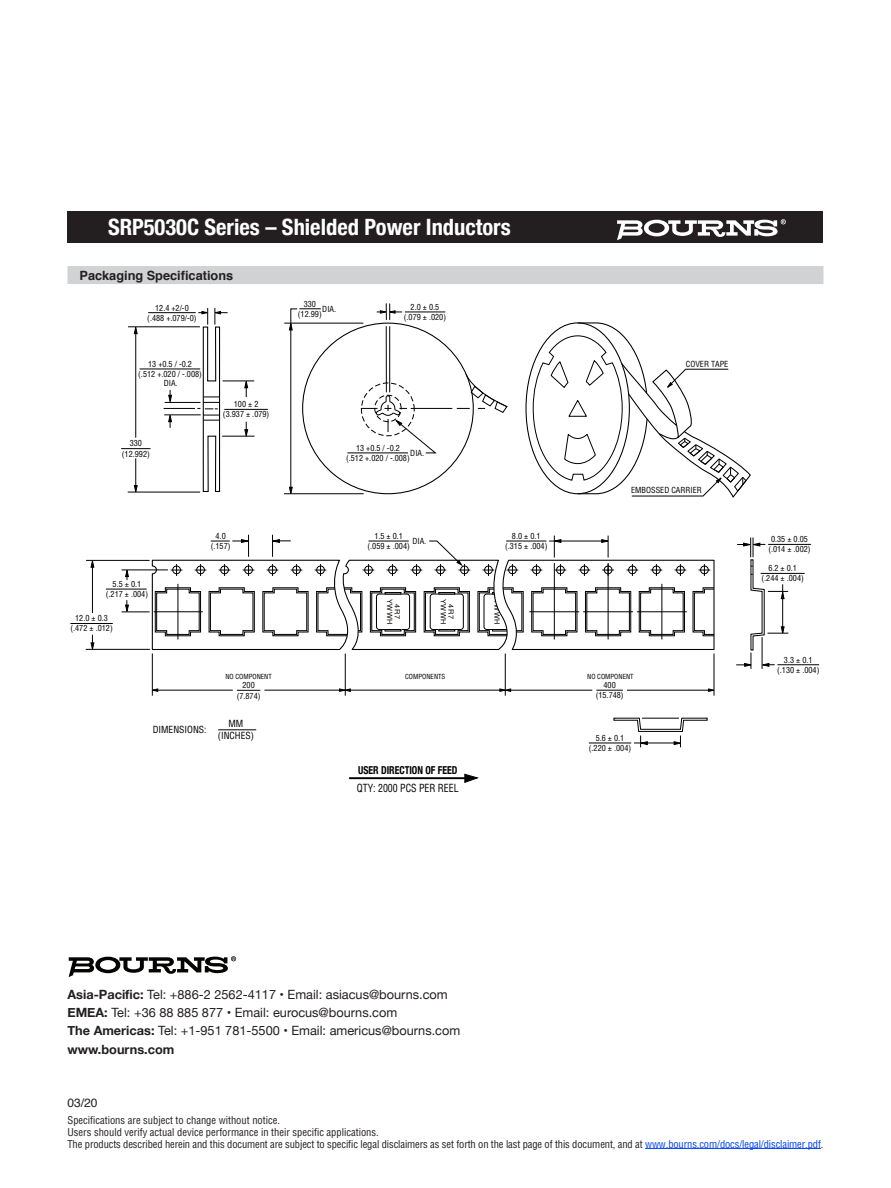
<style>
.page{position:relative;width:891px;height:1188px;background:#fff}
.page>*{position:absolute;margin:0;border:0;box-sizing:border-box;transform-origin:0 0}
.t1{font:700 condensed 22.5px "Helvetica Neue";color:#fff}
.t2{font:12.75px/18.3px "Helvetica Neue";color:#231f20}
.t3{font:700 12.75px "Helvetica";color:#231f20}
.t4{font:12px "Helvetica";color:#231f20}
.t5{font:700 condensed 10.95px "Helvetica Neue";color:#000;scale:.9 1}
.t6{font:condensed 10.95px "Helvetica";color:#000;scale:.9 1}
.t7{font:condensed 10.5px/12px "Helvetica";letter-spacing:-.01em;color:#231f20}
.t8{font:condensed 9.6px/11.4px "Helvetica";color:#020001;text-align:center}
.t9{font:condensed 8.25px/10.2px "Helvetica";color:#000;text-align:center}
.t10{font:condensed 8.25px/9.9px "Helvetica";color:#020001;text-align:center}
.t11{font:7.2px/7.8px "Helvetica";letter-spacing:.07em;color:#0d0805;text-align:center}
.t12{font:condensed 6.9px "Helvetica";color:#000}
.s1{font-weight:700}
.s2{color:#0042f4}
</style>
<div class="page">
<div style="left:68px;top:266px;width:756px;height:18px;background:#d1d2d4"></div>
<hr style="left:218px;top:729px;width:38px;height:1px;background:#020001">
<hr style="left:148px;top:312px;width:48px;height:1px;background:#000">
<hr style="left:165px;top:402px;width:35px;height:1px;background:#000">
<hr style="left:164px;top:415px;width:37px;height:1px;background:#000">
<svg style="left:168px;top:390px;width:4px;height:13px"></svg>
<svg style="left:168px;top:414px;width:4px;height:14px"></svg>
<hr style="left:164px;top:408px;width:31px;height:1px;background:#000">
<svg style="left:197px;top:308px;width:31px;height:185px"></svg>
<hr style="left:128px;top:327px;width:72px;height:1px;background:#000">
<hr style="left:128px;top:492px;width:72px;height:1px;background:#000">
<svg style="left:134px;top:326px;width:4px;height:8px"></svg>
<svg style="left:134px;top:458px;width:4px;height:35px"></svg>
<hr style="left:135px;top:332px;width:1px;height:106px;background:#000">
<hr style="left:121px;top:448px;width:30px;height:1px;background:#000">
<hr style="left:223px;top:381px;width:31px;height:1px;background:#000">
<hr style="left:222px;top:436px;width:33px;height:1px;background:#000">
<svg style="left:244px;top:422px;width:4px;height:15px"></svg>
<svg style="left:244px;top:380px;width:4px;height:17px"></svg>
<hr style="left:224px;top:409px;width:44px;height:1px;background:#000">
<hr style="left:349px;top:777px;width:118px;height:2px;background:#000">
<svg style="left:464px;top:774px;width:14px;height:9px"></svg>
<hr style="left:106px;top:589px;width:41px;height:1px;background:#020001">
<hr style="left:86px;top:560px;width:64px;height:1px;background:#020001">
<hr style="left:86px;top:649px;width:64px;height:1px;background:#020001">
<svg style="left:91px;top:559px;width:3px;height:9px"></svg>
<svg style="left:91px;top:635px;width:3px;height:15px"></svg>
<hr style="left:92px;top:565px;width:1px;height:48px;background:#020001">
<hr style="left:70px;top:623px;width:43px;height:1px;background:#020001">
<hr style="left:264px;top:690px;width:77px;height:1px;background:#000">
<svg style="left:151px;top:689px;width:7px;height:3px"></svg>
<hr style="left:156px;top:690px;width:77px;height:1px;background:#000">
<svg style="left:237px;top:690px;width:23px;height:1px"></svg>
<svg style="left:339px;top:689px;width:12px;height:3px"></svg>
<hr style="left:349px;top:690px;width:153px;height:1px;background:#000">
<svg style="left:708px;top:689px;width:6px;height:3px"></svg>
<hr style="left:627px;top:690px;width:83px;height:1px;background:#000">
<svg style="left:500px;top:689px;width:11px;height:3px"></svg>
<hr style="left:509px;top:690px;width:83px;height:1px;background:#000">
<hr style="left:714px;top:654px;width:1px;height:42px;background:#000">
<hr style="left:505px;top:654px;width:1px;height:42px;background:#000">
<hr style="left:345px;top:654px;width:1px;height:42px;background:#000">
<hr style="left:152px;top:654px;width:1px;height:42px;background:#000">
<svg style="left:596px;top:690px;width:27px;height:1px"></svg>
<hr style="left:589px;top:743px;width:42px;height:1px;background:#020001">
<svg style="left:613px;top:717px;width:95px;height:30px"></svg>
<hr style="left:768px;top:544px;width:43px;height:1px;background:#020001">
<hr style="left:777px;top:664px;width:42px;height:1px;background:#020001">
<hr style="left:761px;top:573px;width:44px;height:1px;background:#020001">
<svg style="left:736px;top:537px;width:52px;height:132px"></svg>
<hr style="left:284px;top:323px;width:79px;height:1px;background:#000">
<hr style="left:284px;top:493px;width:80px;height:1px;background:#000">
<svg style="left:289px;top:308px;width:32px;height:187px"></svg>
<svg style="left:377px;top:304px;width:25px;height:16px"></svg>
<hr style="left:405px;top:312px;width:40px;height:1px;background:#000">
<hr style="left:386px;top:326px;width:1px;height:66px;background:#000">
<hr style="left:389px;top:327px;width:1px;height:65px;background:#000">
<hr style="left:411px;top:408px;width:41px;height:1px;background:#000">
<svg style="left:457px;top:373px;width:51px;height:40px"></svg>
<hr style="left:140px;top:369px;width:60px;height:1px;background:#000">
<hr style="left:347px;top:453px;width:61px;height:1px;background:#000">
<svg style="left:361px;top:395px;width:76px;height:59px"></svg>
<svg style="left:122px;top:535px;width:593px;height:115px"></svg>
<svg style="left:533px;top:322px;width:218px;height:176px"></svg>
<div style="left:68px;top:212px;width:756px;height:31px;background:#231f20"></div>
<svg style="left:617px;top:219px;width:169px;height:21px"></svg>
<hr style="left:645px;top:1148px;width:176px;height:1px;background:#0042f4">
<svg style="left:69px;top:956px;width:167px;height:21px"></svg>
<h1 class="t1" style="left:108px;top:209px;width:404px">SRP5030C Series – Shielded Power Inductors</h1>
<p class="t3" style="left:80px;top:265px;width:155px">Packaging Specifications</p>
<p class="t9" style="left:147px;top:302px;width:51px">12.4 +2/-0 (.488 +.079/-0)</p>
<p class="t9" style="left:138px;top:359px;width:65px">13 +0.5 / -0.2<br>(.512 +.020 / -.008)</p>
<p class="t9" style="left:164px;top:378px;width:15px">DIA.</p>
<p class="t9" style="left:122px;top:438px;width:29px">330 (12.992)</p>
<p class="t9" style="left:223px;top:399px;width:48px">100 ± 2 (3.937 ± .079)</p>
<p class="t10" style="left:106px;top:579px;width:44px">5.5 ± 0.1 (.217 ± .004)</p>
<p class="t10" style="left:70px;top:613px;width:44px">12.0 ± 0.3 (.472 ± .012)</p>
<p class="t10" style="left:211px;top:530px;width:21px">4.0 (.157)</p>
<p class="t9" style="left:298px;top:298px;width:25px">330 (12.99)</p>
<p class="t9" style="left:404px;top:302px;width:44px">2.0 ± 0.5 (.079 ± .020)</p>
<p class="t9" style="left:322px;top:304px;width:15px">DIA.</p>
<p class="t9" style="left:346px;top:442px;width:65px">13 +0.5 / -0.2<br>(.512 +.020 / -.008)</p>
<p class="t9" style="left:410px;top:448px;width:15px">DIA.</p>
<p class="t9" style="left:686px;top:358px;width:44px">COVER TAPE</p>
<p class="t9" style="left:631px;top:485px;width:72px">EMBOSSED CARRIER</p>
<p class="t10" style="left:368px;top:531px;width:44px">1.5 ± 0.1 (.059 ± .004)</p>
<p class="t10" style="left:768px;top:534px;width:44px">0.35 ± 0.05 (.014 ± .002)</p>
<p class="t10" style="left:505px;top:531px;width:44px">8.0 ± 0.1 (.315 ± .004)</p>
<p class="t9" style="left:412px;top:535px;width:15px">DIA.</p>
<p class="t11" style="left:401px;top:599px;width:27px;rotate:90deg">4R7<br>YWWH</p>
<p class="t11" style="left:455px;top:599px;width:27px;rotate:90deg">4R7<br>YWWH</p>
<p class="t11" style="left:501px;top:599px;width:27px;rotate:90deg">YWWH</p>
<p class="t10" style="left:762px;top:563px;width:44px">6.2 ± 0.1 (.244 ± .004)</p>
<p class="t12" style="left:225px;top:673px;width:48px">NO COMPONENT</p>
<p class="t12" style="left:405px;top:673px;width:42px">COMPONENTS</p>
<p class="t12" style="left:587px;top:673px;width:48px">NO COMPONENT</p>
<p class="t9" style="left:596px;top:680px;width:29px">400 (15.748)</p>
<p class="t10" style="left:589px;top:733px;width:44px">5.6 ± 0.1 (.220 ± .004)</p>
<p class="t9" style="left:237px;top:680px;width:25px">200 (7.874)</p>
<p class="t8" style="left:153px;top:723px;width:55px">DIMENSIONS:</p>
<p class="t8" style="left:218px;top:718px;width:38px">MM (INCHES)</p>
<p class="t5" style="left:358px;top:761px;width:112px">USER DIRECTION OF FEED</p>
<p class="t6" style="left:357px;top:781px;width:115px">QTY: 2000 PCS PER REEL</p>
<p class="t2" style="left:68px;top:986px;width:394px"><span class="s1">Asia-Pacific:</span> Tel: +886-2 2562-4117 • Email: asiacus@bourns.com <span class="s1">EMEA:</span> Tel: +36 88 885 877 • Email: eurocus@bourns.com<br><span class="s1">The Americas:</span> Tel: +1-951 781-5500 • Email: americus@bourns.com <span class="s1">www.bourns.com</span></p>
<p class="t10" style="left:777px;top:655px;width:44px">3.3 ± 0.1 (.130 ± .004)</p>
<p class="t4" style="left:68px;top:1094px;width:32px">03/20</p>
<p class="t7" style="left:68px;top:1113px;width:757px">Specifications are subject to change without notice.<br>Users should verify actual device performance in their specific applications.<br>The products described herein and this document are subject to specific legal disclaimers as set forth on the last page of this document, and at <span class="s2">www.bourns.com/docs/legal/disclaimer.pdf</span>.</p>
</div>
